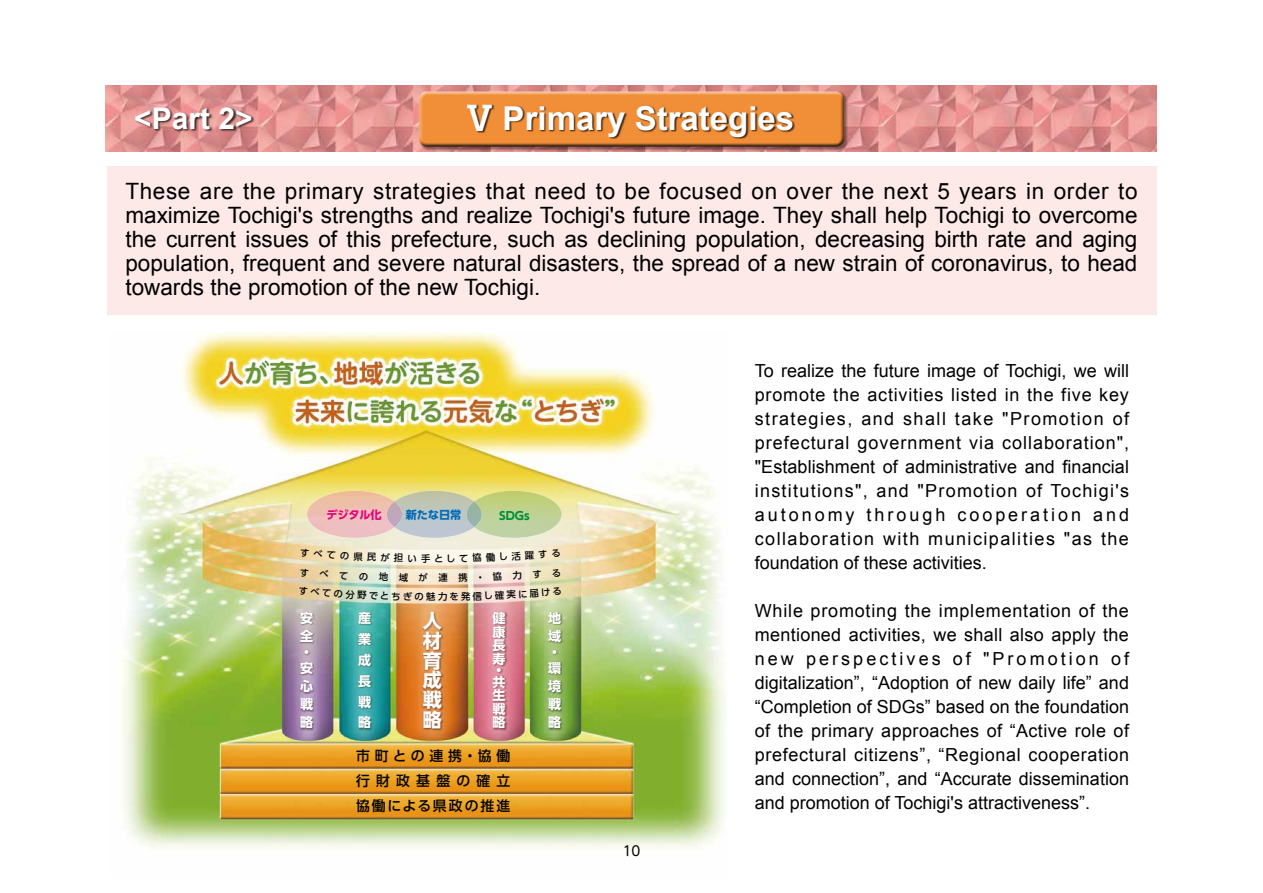
<style>
.page{position:relative;width:1263px;height:893px;background:#fff}
.page>*{position:absolute;margin:0;border:0;box-sizing:border-box;transform-origin:0 0}
.t1{font:700 33px "Arial";color:#fff}
.t2{font:700 30px "Arial";color:#fff}
.t3{font:22.5px/24px "Arial";color:#000;text-align:justify}
.t4{font:19.05px/19.6px "UD Shin Go Pro Bold 90 pv RKSJ V";color:#fff;text-align:justify}
.t5{font:18px/24px "Arial";color:#000;text-align:justify}
.t6{font:13.95px/25px "UD Shin Go Pro Medium 90 pv RKSJ H";letter-spacing:.325em;color:#000;text-align:justify}
.t7{font:13.5px "UD Shin M Go Pro";color:#000}
.t8{font:13.05px/18.1px "UD Shin Go Pro Bold 90 pv RKSJ V";color:#fff;text-align:justify}
.t9{font:11.1px "UD Shin Go Pro Bold 90 pv RKSJ H";letter-spacing:-.02em;color:#e4007f}
.t10{font:11.1px "UD Shin Go Pro Bold 90 pv RKSJ H";letter-spacing:-.005em;color:#006bb6}
.t11{font:11.1px "UD Shin Go Pro Bold 90 pv RKSJ H";color:#00903a}
.t12{font:9.3px "UD Shin Go Pro Medium 90 pv RKSJ H";color:#000}
.s1{font-family:"UD Shin Go Pro De"}
</style>
<div class="page">
<div style="left:107px;top:166px;width:1049px;height:149px;background:#fdeae8"></div>
<img style="left:106px;top:85px;width:1051px;height:67px">
<div style="left:419px;top:92px;width:429px;height:59px;background:#000;opacity:.4"></div>
<div style="left:418px;top:89px;width:428px;height:55px;background:#fff;opacity:.75"></div>
<div style="left:418px;top:93px;width:428px;height:55px;background:#000;opacity:.75"></div>
<div style="left:468px;top:104px;width:327px;height:35px;background:#000;opacity:.75"></div>
<div style="left:135px;top:107px;width:120px;height:26px;background:#000;opacity:.75"></div>
<img style="left:122px;top:332px;width:603px;height:516px">
<img style="left:489px;top:610px;width:20px;height:122px">
<img style="left:419px;top:610px;width:26px;height:122px">
<img style="left:354px;top:610px;width:21px;height:122px">
<img style="left:294px;top:610px;width:23px;height:122px">
<img style="left:545px;top:610px;width:20px;height:122px">
<img style="left:307px;top:491px;width:254px;height:47px">
<img style="left:387px;top:501px;width:15px;height:26px">
<img style="left:466px;top:501px;width:16px;height:26px">
<svg style="left:300px;top:548px;width:116px;height:14px;background:#f4e8ca"></svg>
<svg style="left:448px;top:549px;width:112px;height:13px"></svg>
<svg style="left:299px;top:568px;width:124px;height:32px;background:#e1dcbd"></svg>
<svg style="left:450px;top:569px;width:111px;height:32px;background:#f0e0cb"></svg>
<h2 class="t2" style="left:134px;top:99px;width:120px">&lt;Part 2&gt;</h2>
<h1 class="t1" style="left:463px;top:96px;width:333px"><span class="s1">Ⅴ</span> Primary Strategies</h1>
<p class="t3" style="left:125px;top:179px;width:1013px">These are the primary strategies that need to be focused on over the next 5 years in order to maximize Tochigi's strengths and realize Tochigi's future image. They shall help Tochigi to overcome the current issues of this prefecture, such as declining population, decreasing birth rate and aging population, frequent and severe natural disasters, the spread of a new strain of coronavirus, to head towards the promotion of the new Tochigi.</p>
<p class="t8" style="left:300px;top:609px;width:14px">安全</p>
<p class="t8" style="left:300px;top:644px;width:14px;line-height:15.9px">・安</p>
<p class="t8" style="left:300px;top:677px;width:14px">心戦略</p>
<p class="t9" style="left:327px;top:505px;width:57px">デジタル化</p>
<p class="t10" style="left:406px;top:506px;width:57px">新たな日常</p>
<p class="t11" style="left:499px;top:506px;width:32px">SDGs</p>
<p class="t12" style="left:421px;top:551px;width:24px">手と</p>
<p class="t12" style="left:419px;top:570px;width:31px">が 連</p>
<p class="t12" style="left:426px;top:589px;width:23px">魅力</p>
<p class="t8" style="left:358px;top:607px;width:14px;line-height:20.9px">産業成長戦略</p>
<p class="t4" style="left:423px;top:611px;width:20px">人材育成戦略</p>
<p class="t8" style="left:493px;top:611px;width:14px;line-height:13.6px">健康長寿</p>
<p class="t8" style="left:493px;top:664px;width:14px;line-height:11.4px">・共</p>
<p class="t8" style="left:493px;top:688px;width:14px;line-height:13.6px">生戦略</p>
<p class="t6" style="left:356px;top:743px;width:156px">市町との連携・協働行財政基盤の確立協働による県政の推進</p>
<p class="t8" style="left:548px;top:609px;width:14px">地域</p>
<p class="t8" style="left:548px;top:644px;width:14px;line-height:15.9px">・環</p>
<p class="t8" style="left:548px;top:677px;width:14px">境戦略</p>
<p class="t7" style="left:623px;top:839px;width:19px">10</p>
<p class="t5" style="left:755px;top:359px;width:376px">To realize the future image of Tochigi, we will promote the activities listed in the five key strategies, and shall take "Promotion of prefectural government via collaboration", "Establishment of administrative and financial institutions", and "Promotion of Tochigi's autonomy through cooperation and collaboration with municipalities "as the foundation of these activities.</p>
<p class="t5" style="left:755px;top:599px;width:376px">While promoting the implementation of the mentioned activities, we shall also apply the new perspectives of "Promotion of digitalization”, “Adoption of new daily life” and “Completion of SDGs” based on the foundation of the primary approaches of “Active role of prefectural citizens”, “Regional cooperation and connection”, and “Accurate dissemination and promotion of Tochigi's attractiveness”.</p>
</div>
